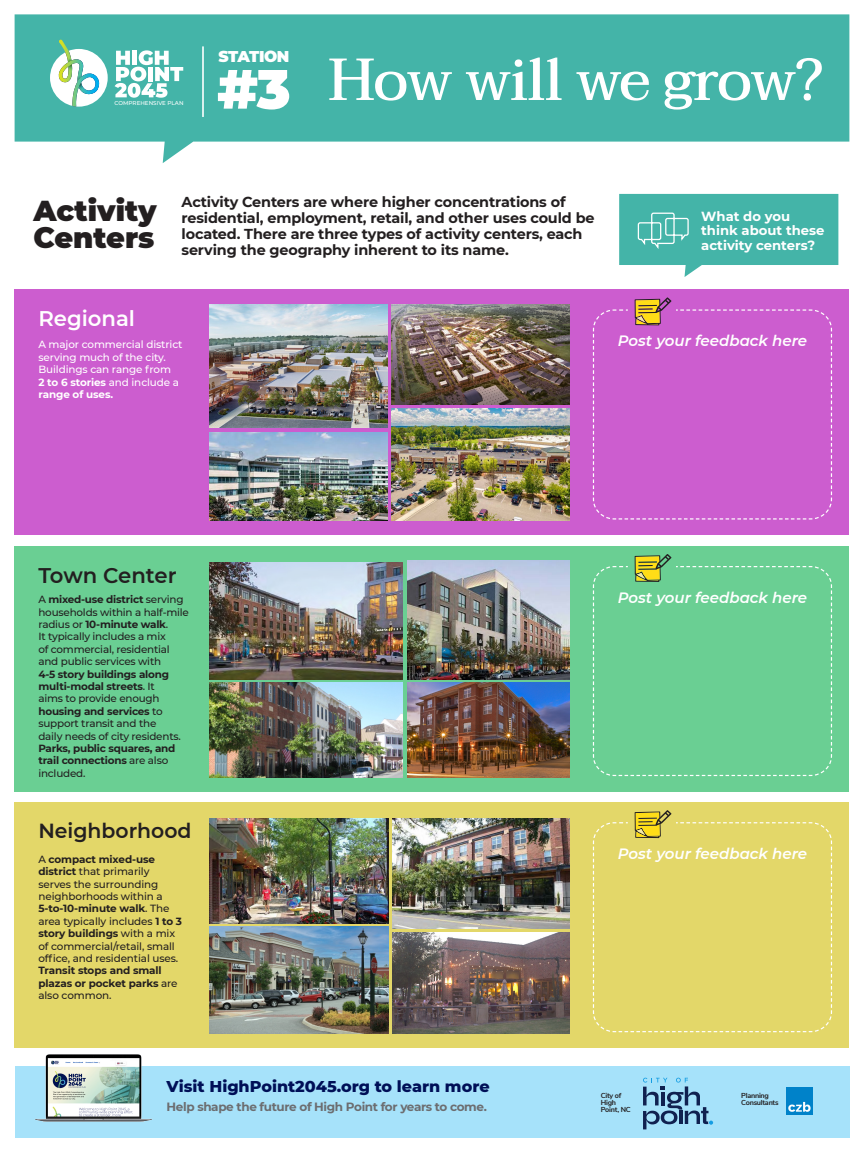
<style>
.page{position:relative;width:864px;height:1152px;background:#fff}
.page>*{position:absolute;margin:0;border:0;box-sizing:border-box;transform-origin:0 0}
.t1{font:500 59.2px "Taviraj";letter-spacing:-.025em;color:#fff}
.t2{font:900 55.2px "Montserrat";color:#fff}
.t3{font:900 28.8px/26.4px "Montserrat";color:#231f20}
.t4{font:600 21.2px "Montserrat";letter-spacing:-.01em;color:#231f20}
.t5{font:600 21.2px "Montserrat";color:#fff}
.t6{font:600 20.4px "Montserrat";color:#231f20}
.t7{font:800 16px "Montserrat";color:#000f57}
.t8{font:900 15.6px "Montserrat";letter-spacing:-.03em;color:#fff}
.t9{font:italic 600 15px "Montserrat";color:#fff}
.t10{font:700 14.4px/16px "Montserrat";letter-spacing:-.01em;color:#231f20}
.t11{font:700 13.2px/14.8px "Montserrat";color:#fff}
.t12{font:700 12px "Montserrat";letter-spacing:-.03em;color:#6c6d70}
.t13{font:500 10.4px/12.4px "Montserrat";letter-spacing:-.02em;color:#231f20}
.t14{font:500 10.4px/12.4px "Montserrat";letter-spacing:-.01em;color:#fff}
.t15{font:700 10.4px "Montserrat";letter-spacing:-.02em;color:#231f20}
.t16{font:700 7.2px/7.2px "Nunito Sans";letter-spacing:-.03em;color:#231f20}
.t17{font:500 5.6px "Montserrat";color:#fff}
.s1{font-weight:700}
.s2{font-weight:500}
</style>
<div class="page">
<div style="left:14px;top:290px;width:835px;height:245px;background:#cc5dcf"></div>
<div style="left:15px;top:1066px;width:834px;height:71px;background:#a6e2fa"></div>
<img style="left:786px;top:1088px;width:27px;height:27px">
<svg style="left:643px;top:1078px;width:70px;height:51px"></svg>
<svg style="left:592px;top:309px;width:241px;height:211px"></svg>
<svg style="left:619px;top:194px;width:219px;height:83px;background:#61bfb5"></svg>
<svg style="left:15px;top:14px;width:834px;height:149px;background:#60bfb5"></svg>
<div style="left:50px;top:49px;width:58px;height:58px;background:#fff;border-radius:50%"></div>
<svg style="left:58px;top:40px;width:41px;height:67px"></svg>
<svg style="left:115px;top:50px;width:68px;height:48px"></svg>
<hr style="left:202px;top:46px;width:2px;height:71px;background:#fff">
<img style="left:209px;top:304px;width:179px;height:124px">
<img style="left:391px;top:304px;width:179px;height:101px">
<img style="left:391px;top:408px;width:179px;height:113px">
<img style="left:209px;top:433px;width:179px;height:88px">
<svg style="left:635px;top:297px;width:36px;height:28px"></svg>
<div style="left:14px;top:546px;width:835px;height:245px;background:#6acf93"></div>
<svg style="left:592px;top:565px;width:241px;height:212px"></svg>
<svg style="left:635px;top:554px;width:36px;height:28px"></svg>
<div style="left:14px;top:802px;width:835px;height:245px;background:#e3d769"></div>
<svg style="left:592px;top:822px;width:241px;height:211px"></svg>
<svg style="left:635px;top:810px;width:36px;height:28px"></svg>
<img style="left:35px;top:1054px;width:117px;height:68px">
<img style="left:209px;top:562px;width:193px;height:117px">
<img style="left:407px;top:561px;width:163px;height:118px">
<img style="left:209px;top:682px;width:193px;height:95px">
<img style="left:407px;top:682px;width:163px;height:95px">
<img style="left:209px;top:818px;width:180px;height:105px">
<img style="left:392px;top:818px;width:178px;height:111px">
<img style="left:209px;top:926px;width:180px;height:107px">
<img style="left:392px;top:933px;width:178px;height:100px">
<p class="t17" style="left:115px;top:99px;width:70px">COMPREHENSIVE PLAN</p>
<p class="t8" style="left:219px;top:44px;width:72px">STATION</p>
<p class="t2" style="left:217px;top:48px;width:75px">#3</p>
<p class="t1" style="left:328px;top:32px;width:497px">How will we grow?</p>
<p class="t3" style="left:33px;top:196px;width:125px">Activity<br>Centers</p>
<p class="t5" style="left:38px;top:304px;width:98px">Regional</p>
<p class="t10" style="left:182px;top:193px;width:415px">Activity Centers are where higher concentrations of residential, employment, retail, and other uses could be located. There are three types of activity centers, each serving the geography inherent to its name.</p>
<p class="t14" style="left:38px;top:338px;width:146px">A major commercial district serving much of the city.<br>Buildings can range from<br><span class="s1">2 to 6 stories</span> and include a <span class="s1">range of uses.</span></p>
<p class="t11" style="left:701px;top:208px;width:125px">What do you think about these activity centers?</p>
<p class="t9" style="left:618px;top:330px;width:191px">Post your feedback here</p>
<p class="t4" style="left:38px;top:560px;width:140px">Town Center</p>
<p class="t15" style="left:38px;top:592px;width:147px"><span class="s2">A</span> mixed-use district <span class="s2">serving</span></p>
<p class="t9" style="left:618px;top:587px;width:191px">Post your feedback here</p>
<p class="t13" style="left:38px;top:605px;width:152px">households within a half-mile radius or <span class="s1">10-minute walk</span>.<br>It typically includes a mix<br>of commercial, residential and public services with<br><span class="s1">4-5 story buildings along multi-modal streets</span>. It<br>aims to provide enough <span class="s1">housing and services</span> to support transit and the<br>daily needs of city residents.<br><span class="s1">Parks, public squares, and trail connections</span> are also included.</p>
<p class="t6" style="left:38px;top:816px;width:155px">Neighborhood</p>
<p class="t15" style="left:38px;top:852px;width:118px"><span class="s2">A</span> compact mixed-use</p>
<p class="t9" style="left:618px;top:843px;width:191px">Post your feedback here</p>
<p class="t13" style="left:38px;top:865px;width:145px"><span class="s1">district</span> that primarily serves the surrounding neighborhoods within a<br><span class="s1">5-to-10-minute walk</span>. The area typically includes <span class="s1">1 to 3 story buildings</span> with a mix of commercial/retail, small office, and residential uses.<br><span class="s1">Transit stops and small plazas or pocket parks</span> are also common.</p>
<p class="t7" style="left:167px;top:1074px;width:325px">Visit HighPoint2045.org to learn more</p>
<p class="t12" style="left:167px;top:1098px;width:322px">Help shape the future of High Point for years to come.</p>
<p class="t16" style="left:601px;top:1091px;width:31px">City of<br>High<br>Point, NC</p>
<p class="t16" style="left:741px;top:1091px;width:39px">Planning<br>Consultants</p>
</div>
